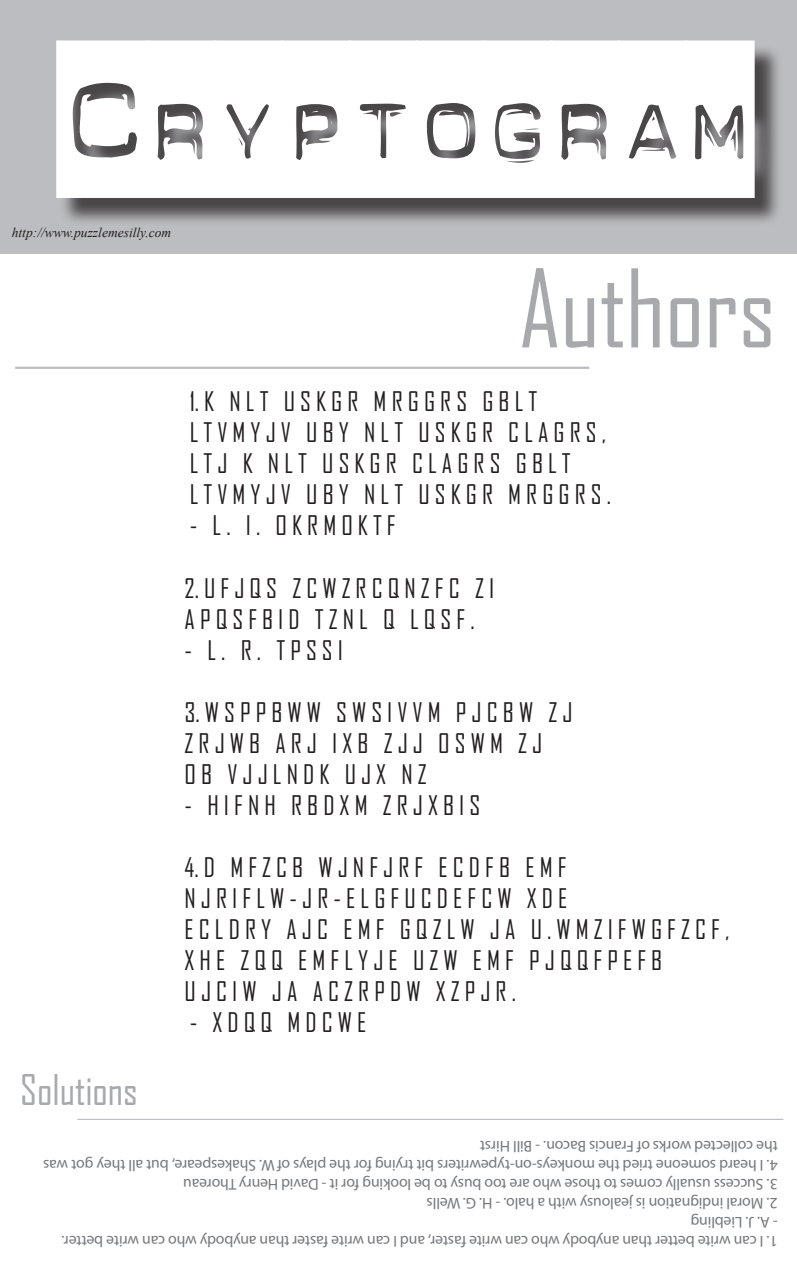
<style>
.page{position:relative;width:797px;height:1262px;background:#fff}
.page>*{position:absolute;margin:0;border:0;box-sizing:border-box;transform-origin:0 0}
.t1{font:157.5px "JSP Punch Label";color:#fff}
.t2{font:103.5px "Agency FB";color:#a8a9ad}
.t3{font:40.5px "Agency FB";color:#a8a9ad}
.t4{font:25.88px "Agency FB";color:#231f20}
.t5{font:15.75px/18.9px "Myriad Pro";letter-spacing:-.01em;color:#76787b}
.t6{font:italic 13.5px "Times New Roman";color:#231f20}
</style>
<div class="page">
<div style="left:0;top:0;width:797px;height:253px;background:#bcbdc0"></div>
<div style="left:59px;top:43px;width:723px;height:182px;background:#231f20;opacity:.75"></div>
<hr style="left:15px;top:367px;width:574px;height:2px;background:#bcbdc0">
<hr style="left:77px;top:1119px;width:706px;height:1px;background:#bcbdc0">
<p class="t1" style="left:58px;top:40px;width:696px">CRYPTOGRAM</p>
<p class="t6" style="left:12px;top:223px;width:161px">http://www.puzzlemesilly.com</p>
<p class="t2" style="left:519px;top:246px;width:258px">Authors</p>
<p class="t4" style="left:190px;top:386px;width:349px">1. K N L T U S K G R M R G G R S G B L T</p>
<p class="t4" style="left:190px;top:417px;width:418px">L T V M Y J V U B Y N L T U S K G R C L A G R S ,</p>
<p class="t4" style="left:190px;top:448px;width:382px">L T J K N L T U S K G R C L A G R S G B L T</p>
<p class="t4" style="left:190px;top:479px;width:423px">L T V M Y J V U B Y N L T U S K G R M R G G R S .</p>
<p class="t4" style="left:190px;top:510px;width:207px">- L . I . O K R M O K T F</p>
<p class="t4" style="left:184px;top:572px;width:311px">2. U F J Q S Z C W Z R C Q N Z F C Z I</p>
<p class="t4" style="left:184px;top:603px;width:291px">A P Q S F B I D T Z N L Q L Q S F .</p>
<p class="t4" style="left:184px;top:634px;width:160px">- L . R . T P S S I</p>
<p class="t4" style="left:184px;top:696px;width:389px">3. W S P P B W W S W S I V V M P J C B W Z J</p>
<p class="t4" style="left:184px;top:727px;width:359px">Z R J W B A R J I X B Z J J O S W M Z J</p>
<p class="t4" style="left:184px;top:758px;width:244px">O B V J J L N D K U J X N Z</p>
<p class="t4" style="left:184px;top:789px;width:297px">- H I F N H R B D X M Z R J X B I S</p>
<p class="t3" style="left:20px;top:1065px;width:119px">Solutions</p>
<p class="t4" style="left:184px;top:852px;width:383px">4. D M F Z C B W J N F J R F E C D F B E M F</p>
<p class="t4" style="left:184px;top:883px;width:384px">N J R I F L W - J R - E L G F U C D E F C W X D E</p>
<p class="t4" style="left:184px;top:914px;width:546px">E C L D R Y A J C E M F G Q Z L W J A U . W M Z I F W G F Z C F ,</p>
<p class="t4" style="left:184px;top:945px;width:479px">X H E Z Q Q E M F L Y J E U Z W E M F P J Q Q F P E F B</p>
<p class="t4" style="left:184px;top:976px;width:333px">U J C I W J A A C Z R P D W X Z P J R .</p>
<p class="t4" style="left:190px;top:1007px;width:178px">- X D Q Q M D C W E</p>
<p class="t5" style="left:777px;top:1174px;width:736px;rotate:-180deg">4. I heard someone tried the monkeys-on-typewriters bit trying for the plays of W. Shakespeare, but all they got was the collected works of Francis Bacon. - Bill Hirst</p>
<p class="t5" style="left:777px;top:1193px;width:596px;rotate:-180deg">3. Success usually comes to those who are too busy to be looking for it - David Henry Thoreau</p>
<p class="t5" style="left:777px;top:1212px;width:352px;rotate:-180deg">2. Moral indignation is jealousy with a halo. - H. G. Wells</p>
<p class="t5" style="left:777px;top:1231px;width:89px;rotate:-180deg">- A. J. Liebling</p>
<p class="t5" style="left:777px;top:1250px;width:717px;rotate:-180deg">1. I can write better than anybody who can write faster, and I can write faster than anybody who can write better.</p>
</div>
